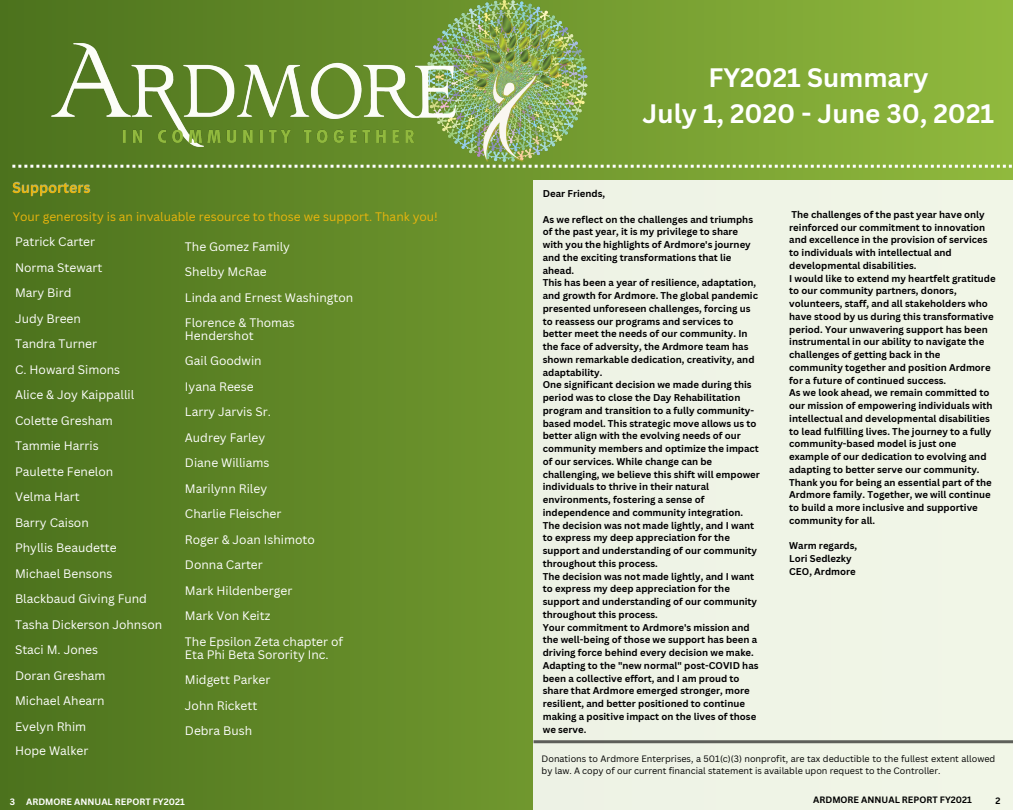
<style>
.page{position:relative;width:1013px;height:810px;background:#fff}
.page>*{position:absolute;margin:0;border:0;box-sizing:border-box;transform-origin:0 0}
.t1{font:700 26px/36px "Canva Sans";color:#fff;text-align:center}
.t2{font:12px/12.8px "Canva Sans";color:#fff}
.t3{font:12px "Canva Sans";color:#e9b50d}
.t4{font:700 9.6px/12.8px "Canva Sans";color:#000}
.t5{font:9px/12px "Canva Sans";color:#000}
.t6{font:700 9px "Canva Sans";color:#fff}
.t7{font:700 9px "Canva Sans";color:#000}
</style>
<div class="page">
<div style="left:0;top:0;width:1012px;height:810px;background:linear-gradient(to right,#4c721d,#91ba3e)"></div>
<svg style="left:12px;top:165px;width:999px;height:3px"></svg>
<img style="left:50px;top:0;width:538px;height:164px">
<div style="left:533px;top:180px;width:479px;height:630px;background:#eff4e6"></div>
<hr style="left:533px;top:740px;width:479px;height:3px;background:#000">
<img style="left:12px;top:179px;width:80px;height:19px">
<h3 class="t3" style="left:13px;top:208px;width:427px">Your generosity is an invaluable resource to those we support. Thank you!</h3>
<h3 class="t2" style="left:15px;top:235px;width:82px">Patrick Carter</h3>
<h3 class="t2" style="left:15px;top:261px;width:89px">Norma Stewart</h3>
<h3 class="t2" style="left:15px;top:286px;width:58px">Mary Bird</h3>
<h3 class="t2" style="left:15px;top:312px;width:67px">Judy Breen</h3>
<h3 class="t2" style="left:15px;top:337px;width:84px">Tandra Turner</h3>
<h3 class="t2" style="left:15px;top:363px;width:107px">C. Howard Simons</h3>
<h3 class="t2" style="left:15px;top:388px;width:121px">Alice &amp; Joy Kaippallil</h3>
<h3 class="t2" style="left:15px;top:414px;width:99px">Colette Gresham</h3>
<h3 class="t2" style="left:15px;top:439px;width:85px">Tammie Harris</h3>
<h3 class="t2" style="left:15px;top:465px;width:100px">Paulette Fenelon</h3>
<h3 class="t2" style="left:15px;top:490px;width:66px">Velma Hart</h3>
<h3 class="t2" style="left:15px;top:516px;width:75px">Barry Caison</h3>
<h3 class="t2" style="left:15px;top:541px;width:103px">Phyllis Beaudette</h3>
<h3 class="t2" style="left:15px;top:567px;width:99px">Michael Bensons</h3>
<h3 class="t2" style="left:15px;top:592px;width:133px">Blackbaud Giving Fund</h3>
<h3 class="t2" style="left:15px;top:618px;width:149px">Tasha Dickerson Johnson</h3>
<h3 class="t2" style="left:15px;top:643px;width:85px">Staci M. Jones</h3>
<h3 class="t2" style="left:15px;top:669px;width:92px">Doran Gresham</h3>
<h3 class="t2" style="left:15px;top:694px;width:91px">Michael Ahearn</h3>
<h3 class="t2" style="left:15px;top:720px;width:73px">Evelyn Rhim</h3>
<h3 class="t2" style="left:15px;top:744px;width:75px">Hope Walker</h3>
<h3 class="t2" style="left:185px;top:240px;width:107px">The Gomez Family</h3>
<h3 class="t2" style="left:185px;top:265px;width:83px">Shelby McRae</h3>
<h3 class="t2" style="left:185px;top:291px;width:170px">Linda and Ernest Washington</h3>
<h3 class="t2" style="left:185px;top:316px;width:111px">Florence &amp; Thomas<br>Hendershot</h3>
<h3 class="t2" style="left:185px;top:354px;width:78px">Gail Goodwin</h3>
<h3 class="t2" style="left:185px;top:380px;width:70px">Iyana Reese</h3>
<h3 class="t2" style="left:185px;top:405px;width:87px">Larry Jarvis Sr.</h3>
<h3 class="t2" style="left:185px;top:431px;width:82px">Audrey Farley</h3>
<h3 class="t2" style="left:185px;top:456px;width:86px">Diane Williams</h3>
<h3 class="t2" style="left:185px;top:482px;width:84px">Marilynn Riley</h3>
<h3 class="t2" style="left:185px;top:507px;width:98px">Charlie Fleischer</h3>
<h3 class="t2" style="left:185px;top:533px;width:131px">Roger &amp; Joan Ishimoto</h3>
<h3 class="t2" style="left:185px;top:558px;width:79px">Donna Carter</h3>
<h3 class="t2" style="left:185px;top:584px;width:109px">Mark Hildenberger</h3>
<p class="t2" style="left:185px;top:609px;width:87px">Mark Von Keitz</p>
<h4 class="t2" style="left:185px;top:635px;width:160px">The Epsilon Zeta chapter of<br>Eta Phi Beta Sorority Inc.</h4>
<h5 class="t2" style="left:185px;top:673px;width:87px">Midgett Parker</h5>
<h5 class="t2" style="left:185px;top:699px;width:74px">John Rickett</h5>
<h5 class="t2" style="left:185px;top:724px;width:69px">Debra Bush</h5>
<h3 class="t1" style="left:642px;top:58px;width:353px">FY2021 Summary<br>July 1, 2020 - June 30, 2021</h3>
<h5 class="t4" style="left:543px;top:187px;width:64px">Dear Friends,</h5>
<p class="t4" style="left:543px;top:213px;width:212px">As we reflect on the challenges and triumphs</p>
<h4 class="t4" style="left:543px;top:225px;width:197px">of the past year, it is my privilege to share</h4>
<p class="t4" style="left:543px;top:238px;width:219px">with you the highlights of Ardmore's journey and the exciting transformations that lie ahead.<br>This has been a year of resilience, adaptation, and growth for Ardmore. The global pandemic presented unforeseen challenges, forcing us to reassess our programs and services to better meet the needs of our community. In the face of adversity, the Ardmore team has shown remarkable dedication, creativity, and adaptability.<br>One significant decision we made during this period was to close the Day Rehabilitation program and transition to a fully community&shy;based model. This strategic move allows us to better align with the evolving needs of our community members and optimize the impact of our services. While change can be challenging, we believe this shift will empower individuals to thrive in their natural environments, fostering a sense of independence and community integration.<br>The decision was not made lightly, and I want to express my deep appreciation for the support and understanding of our community throughout this process.<br>The decision was not made lightly, and I want to express my deep appreciation for the support and understanding of our community throughout this process.<br>Your commitment to Ardmore's mission and the well-being of those we support has been a driving force behind every decision we make.<br>Adapting to the "new normal" post-COVID has been a collective effort, and I am proud to share that Ardmore emerged stronger, more resilient, and better positioned to continue making a positive impact on the lives of those we serve.</p>
<p class="t4" style="left:789px;top:208px;width:208px">The challenges of the past year have only reinforced our commitment to innovation and excellence in the provision of services to individuals with intellectual and developmental disabilities.<br>I would like to extend my heartfelt gratitude to our community partners, donors, volunteers, staff, and all stakeholders who have stood by us during this transformative period. Your unwavering support has been instrumental in our ability to navigate the challenges of getting back in the community together and position Ardmore for a future of continued success.<br>As we look ahead, we remain committed to our mission of empowering individuals with intellectual and developmental disabilities to lead fulfilling lives. The journey to a fully community-based model is just one example of our dedication to evolving and adapting to better serve our community.<br>Thank you for being an essential part of the Ardmore family. Together, we will continue to build a more inclusive and supportive community for all.</p>
<p class="t4" style="left:789px;top:539px;width:69px">Warm regards,<br>Lori Sedlezky<br>CEO, Ardmore</p>
<h3 class="t5" style="left:541px;top:753px;width:455px">Donations to Ardmore Enterprises, a 501(c)(3) nonprofit, are tax deductible to the fullest extent allowed by law. A copy of our current financial statement is available upon request to the Controller.</h3>
<h3 class="t6" style="left:10px;top:795px;width:7px">3</h3>
<h1 class="t6" style="left:26px;top:795px;width:160px">ARDMORE ANNUAL REPORT FY2021</h1>
<h3 class="t7" style="left:813px;top:794px;width:160px">ARDMORE ANNUAL REPORT FY2021</h3>
<h3 class="t7" style="left:995px;top:794px;width:7px">2</h3>
</div>
